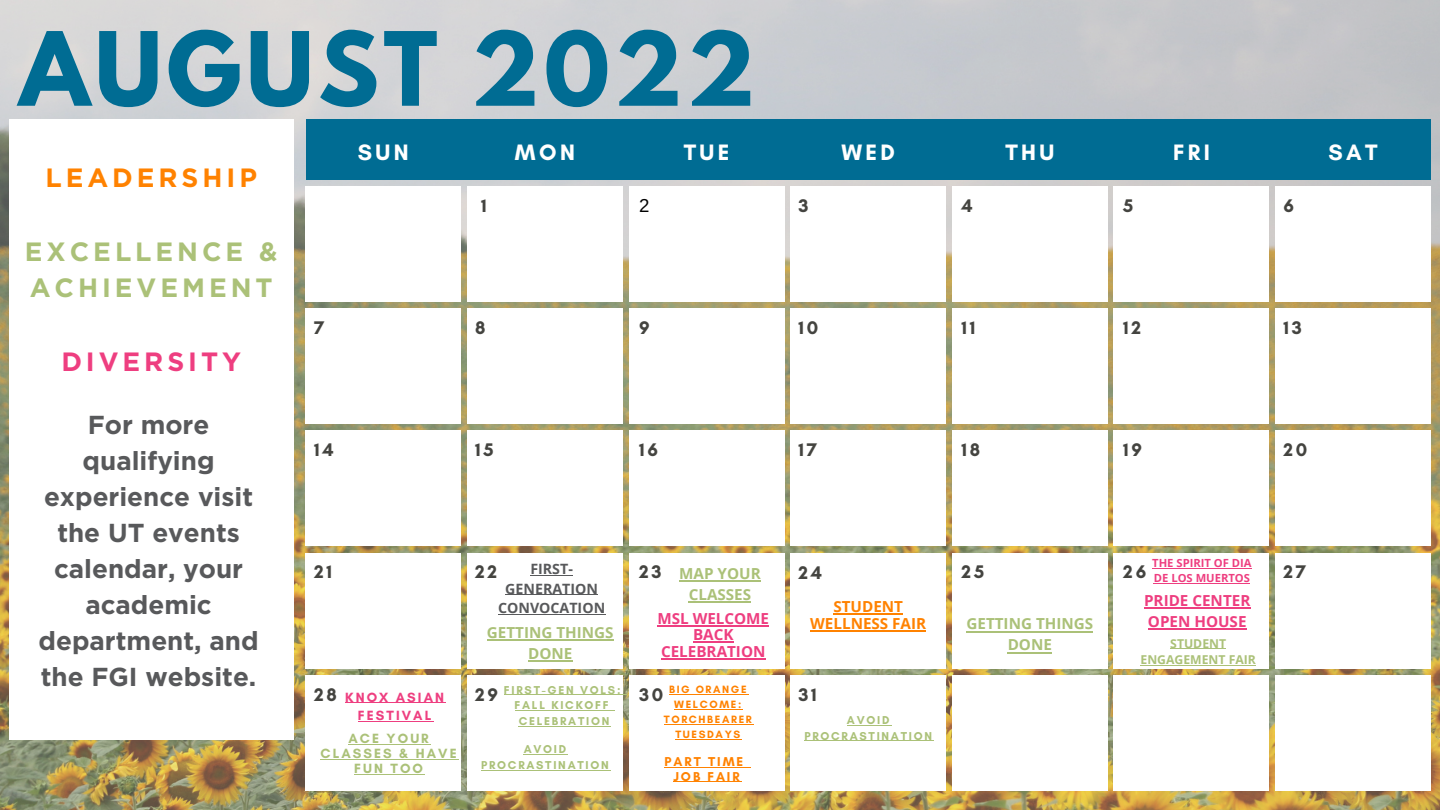
<style>
.page{position:relative;width:1440px;height:810px;background:#fff}
.page>*{position:absolute;margin:0;border:0;box-sizing:border-box;transform-origin:0 0}
.t1{font:700 90.6px "League Spartan";letter-spacing:.05em;color:#006c93}
.t2{font:700 26.4px/36.8px "Gotham";letter-spacing:.15em;color:#abc178}
.t3{font:700 26.4px "Gotham";letter-spacing:.15em;color:#ff8200}
.t4{font:700 26.4px "Gotham";letter-spacing:.15em;color:#ee3e80}
.t5{font:700 26px/36px "Gotham";color:#58595b;text-align:center}
.t6{font:700 22.7px "Glacial Indifference";letter-spacing:.15em;color:#fff}
.t7{font:700 18.6px "Glacial Indifference";letter-spacing:.15em;color:#444440}
.t8{font:18.6px "Arimo";color:#000}
.t9{font:700 15.2px/21px "Open Sans";color:#abc178;text-align:center}
.t10{font:700 15.2px/16.5px "Open Sans";color:#ee3e80;text-align:center}
.t11{font:700 15.2px/16.5px "Open Sans";color:#ff8200;text-align:center}
.t12{font:700 14.2px/19.5px "Open Sans";color:#58595b;text-align:center}
.t13{font:700 13.6px/15px "Glacial Indifference";letter-spacing:.15em;color:#abc178;text-align:center}
.t14{font:700 13.6px/18.8px "Glacial Indifference";letter-spacing:.15em;color:#ee3e80;text-align:center}
.t15{font:700 13.1px/14.2px "Glacial Indifference";letter-spacing:.15em;color:#ff8200;text-align:center}
.t16{font:700 12.2px/16.5px "Open Sans";color:#abc178;text-align:center}
.t17{font:700 11.6px/15.8px "Glacial Indifference";letter-spacing:.15em;color:#abc178;text-align:center}
.t18{font:700 11.2px/15px "Open Sans";color:#ee3e80}
.t19{font:700 10.8px/15px "Glacial Indifference";letter-spacing:.15em;color:#ff8200;text-align:center}
</style>
<div class="page">
<img style="left:0;top:0;width:1440px;height:810px">
<div style="left:629px;top:309px;width:155px;height:115px;background:#fff"></div>
<div style="left:629px;top:187px;width:155px;height:115px;background:#fff"></div>
<div style="left:1276px;top:187px;width:155px;height:115px;background:#fff"></div>
<div style="left:306px;top:119px;width:1125px;height:61px;background:#006c93"></div>
<div style="left:306px;top:187px;width:155px;height:115px;background:#fff"></div>
<div style="left:467px;top:187px;width:156px;height:115px;background:#fff"></div>
<div style="left:791px;top:187px;width:155px;height:115px;background:#fff"></div>
<div style="left:952px;top:187px;width:155px;height:115px;background:#fff"></div>
<div style="left:1114px;top:187px;width:155px;height:115px;background:#fff"></div>
<div style="left:306px;top:309px;width:155px;height:115px;background:#fff"></div>
<div style="left:467px;top:309px;width:156px;height:115px;background:#fff"></div>
<div style="left:791px;top:309px;width:155px;height:115px;background:#fff"></div>
<div style="left:952px;top:309px;width:155px;height:115px;background:#fff"></div>
<div style="left:1114px;top:309px;width:155px;height:115px;background:#fff"></div>
<div style="left:1276px;top:309px;width:155px;height:115px;background:#fff"></div>
<div style="left:306px;top:431px;width:155px;height:115px;background:#fff"></div>
<div style="left:467px;top:431px;width:156px;height:115px;background:#fff"></div>
<div style="left:629px;top:431px;width:155px;height:115px;background:#fff"></div>
<div style="left:791px;top:431px;width:155px;height:115px;background:#fff"></div>
<div style="left:952px;top:431px;width:155px;height:115px;background:#fff"></div>
<div style="left:1114px;top:431px;width:155px;height:115px;background:#fff"></div>
<div style="left:1276px;top:431px;width:155px;height:115px;background:#fff"></div>
<div style="left:306px;top:553px;width:155px;height:115px;background:#fff"></div>
<div style="left:467px;top:553px;width:156px;height:115px;background:#fff"></div>
<div style="left:629px;top:553px;width:155px;height:115px;background:#fff"></div>
<div style="left:791px;top:553px;width:155px;height:115px;background:#fff"></div>
<div style="left:952px;top:553px;width:155px;height:115px;background:#fff"></div>
<div style="left:1114px;top:553px;width:155px;height:115px;background:#fff"></div>
<div style="left:1276px;top:553px;width:155px;height:115px;background:#fff"></div>
<div style="left:306px;top:675px;width:155px;height:115px;background:#fff"></div>
<div style="left:467px;top:675px;width:156px;height:115px;background:#fff"></div>
<div style="left:629px;top:675px;width:155px;height:115px;background:#fff"></div>
<div style="left:791px;top:675px;width:155px;height:115px;background:#fff"></div>
<div style="left:952px;top:675px;width:155px;height:115px;background:#fff"></div>
<div style="left:1114px;top:675px;width:155px;height:115px;background:#fff"></div>
<div style="left:1276px;top:675px;width:155px;height:115px;background:#fff"></div>
<div style="left:9px;top:119px;width:285px;height:621px;background:#fff"></div>
<hr style="left:530px;top:575px;width:43px;height:1px;background:#58595b">
<hr style="left:505px;top:594px;width:93px;height:1px;background:#58595b">
<hr style="left:498px;top:614px;width:107px;height:1px;background:#58595b">
<hr style="left:504px;top:694px;width:118px;height:1px;background:#abc178">
<hr style="left:515px;top:710px;width:95px;height:1px;background:#abc178">
<hr style="left:519px;top:726px;width:92px;height:1px;background:#abc178">
<hr style="left:487px;top:640px;width:127px;height:1px;background:#abc178">
<hr style="left:528px;top:661px;width:44px;height:1px;background:#abc178">
<hr style="left:679px;top:580px;width:82px;height:2px;background:#abc178">
<hr style="left:689px;top:601px;width:62px;height:2px;background:#abc178">
<hr style="left:657px;top:625px;width:112px;height:2px;background:#ee3e80">
<hr style="left:693px;top:642px;width:41px;height:1px;background:#ee3e80">
<hr style="left:661px;top:658px;width:104px;height:2px;background:#ee3e80">
<hr style="left:833px;top:614px;width:70px;height:1px;background:#ff8200">
<hr style="left:810px;top:630px;width:116px;height:2px;background:#ff8200">
<hr style="left:966px;top:631px;width:127px;height:1px;background:#abc178">
<hr style="left:1008px;top:652px;width:44px;height:1px;background:#abc178">
<hr style="left:1152px;top:568px;width:100px;height:1px;background:#ee3e80">
<hr style="left:1154px;top:583px;width:96px;height:1px;background:#ee3e80">
<hr style="left:1144px;top:608px;width:106px;height:1px;background:#ee3e80">
<hr style="left:1148px;top:629px;width:99px;height:1px;background:#ee3e80">
<hr style="left:1170px;top:648px;width:56px;height:1px;background:#abc178">
<hr style="left:1140px;top:665px;width:116px;height:1px;background:#abc178">
<hr style="left:345px;top:702px;width:101px;height:1px;background:#ee3e80">
<hr style="left:358px;top:721px;width:75px;height:1px;background:#ee3e80">
<hr style="left:349px;top:744px;width:82px;height:1px;background:#abc178">
<hr style="left:321px;top:759px;width:138px;height:1px;background:#abc178">
<hr style="left:354px;top:774px;width:71px;height:1px;background:#abc178">
<hr style="left:524px;top:754px;width:44px;height:1px;background:#abc178">
<hr style="left:481px;top:770px;width:129px;height:1px;background:#abc178">
<hr style="left:669px;top:694px;width:79px;height:1px;background:#ff8200">
<hr style="left:674px;top:709px;width:69px;height:1px;background:#ff8200">
<hr style="left:664px;top:724px;width:89px;height:1px;background:#ff8200">
<hr style="left:675px;top:739px;width:67px;height:1px;background:#ff8200">
<hr style="left:665px;top:767px;width:80px;height:1px;background:#ff8200">
<hr style="left:673px;top:781px;width:69px;height:1px;background:#ff8200">
<hr style="left:847px;top:725px;width:44px;height:1px;background:#abc178">
<hr style="left:804px;top:740px;width:130px;height:1px;background:#abc178">
<h1 class="t1" style="left:19px;top:24px;width:738px">AUGUST 2022</h1>
<p class="t6" style="left:358px;top:138px;width:52px">SUN</p>
<p class="t6" style="left:515px;top:138px;width:61px">MON</p>
<p class="t6" style="left:684px;top:138px;width:47px">TUE</p>
<p class="t6" style="left:841px;top:138px;width:55px">WED</p>
<p class="t6" style="left:1005px;top:138px;width:50px">THU</p>
<p class="t6" style="left:1173px;top:138px;width:38px">FRI</p>
<p class="t6" style="left:1329px;top:138px;width:51px">SAT</p>
<p class="t8" style="left:639px;top:195px;width:12px">2</p>
<p class="t7" style="left:798px;top:194px;width:12px">3</p>
<p class="t7" style="left:962px;top:194px;width:13px">4</p>
<p class="t7" style="left:1123px;top:194px;width:12px">5</p>
<p class="t7" style="left:1283px;top:194px;width:12px">6</p>
<p class="t3" style="left:45px;top:166px;width:213px">LEADERSHIP</p>
<p class="t7" style="left:481px;top:195px;width:7px">1</p>
<p class="t2" style="left:25px;top:234px;width:254px">EXCELLENCE &amp;<br>ACHIEVEMENT</p>
<p class="t4" style="left:61px;top:350px;width:181px">DIVERSITY</p>
<p class="t5" style="left:39px;top:409px;width:222px">For more qualifying experience visit the UT events calendar, your academic department, and the FGI website.</p>
<p class="t7" style="left:314px;top:317px;width:12px">7</p>
<p class="t7" style="left:475px;top:317px;width:12px">8</p>
<p class="t7" style="left:639px;top:317px;width:12px">9</p>
<p class="t7" style="left:798px;top:317px;width:21px">10</p>
<p class="t7" style="left:962px;top:317px;width:15px">11</p>
<p class="t7" style="left:1123px;top:317px;width:19px">12</p>
<p class="t7" style="left:1283px;top:317px;width:20px">13</p>
<p class="t7" style="left:314px;top:439px;width:21px">14</p>
<p class="t7" style="left:475px;top:439px;width:20px">15</p>
<p class="t7" style="left:639px;top:439px;width:20px">16</p>
<p class="t7" style="left:798px;top:439px;width:20px">17</p>
<p class="t7" style="left:962px;top:439px;width:20px">18</p>
<p class="t7" style="left:1123px;top:439px;width:20px">19</p>
<p class="t7" style="left:1283px;top:439px;width:25px">20</p>
<p class="t18" style="left:1152px;top:555px;width:101px">THE SPIRIT OF DIA<br>DE LOS MUERTOS</p>
<p class="t10" style="left:1144px;top:590px;width:108px;line-height:21px;text-align:left">PRIDE CENTER<br>OPEN HOUSE</p>
<p class="t16" style="left:1140px;top:635px;width:117px">STUDENT<br>ENGAGEMENT FAIR</p>
<p class="t12" style="left:498px;top:559px;width:109px">FIRST-<br>GENERATION<br>CONVOCATION</p>
<p class="t7" style="left:314px;top:561px;width:19px">21</p>
<p class="t7" style="left:475px;top:561px;width:24px">22</p>
<p class="t7" style="left:639px;top:561px;width:24px">23</p>
<p class="t7" style="left:798px;top:561px;width:25px">24</p>
<p class="t7" style="left:962px;top:561px;width:24px">25</p>
<p class="t7" style="left:1123px;top:561px;width:24px">26</p>
<p class="t7" style="left:1283px;top:561px;width:24px">27</p>
<p class="t9" style="left:679px;top:562px;width:83px">MAP YOUR<br>CLASSES</p>
<p class="t10" style="left:657px;top:609px;width:113px">MSL WELCOME<br>BACK<br>CELEBRATION</p>
<p class="t11" style="left:810px;top:598px;width:117px">STUDENT<br>WELLNESS FAIR</p>
<p class="t9" style="left:966px;top:613px;width:128px">GETTING THINGS<br>DONE</p>
<p class="t9" style="left:487px;top:622px;width:128px">GETTING THINGS<br>DONE</p>
<p class="t17" style="left:504px;top:682px;width:118px">FIRST-GEN VOLS:<br>FALL KICKOFF<br>CELEBRATION</p>
<p class="t19" style="left:664px;top:682px;width:89px">BIG ORANGE<br>WELCOME:<br>TORCHBEARER<br>TUESDAYS</p>
<p class="t15" style="left:665px;top:755px;width:80px">PART TIME<br>JOB FAIR</p>
<p class="t7" style="left:314px;top:683px;width:24px">28</p>
<p class="t7" style="left:475px;top:683px;width:24px">29</p>
<p class="t7" style="left:639px;top:683px;width:26px">30</p>
<p class="t7" style="left:798px;top:683px;width:20px">31</p>
<p class="t14" style="left:345px;top:687px;width:100px">KNOX ASIAN<br>FESTIVAL</p>
<p class="t13" style="left:321px;top:731px;width:138px">ACE YOUR<br>CLASSES &amp; HAVE<br>FUN TOO</p>
<p class="t17" style="left:481px;top:742px;width:129px">AVOID<br>PROCRASTINATION</p>
<p class="t17" style="left:804px;top:712px;width:129px">AVOID<br>PROCRASTINATION</p>
</div>
